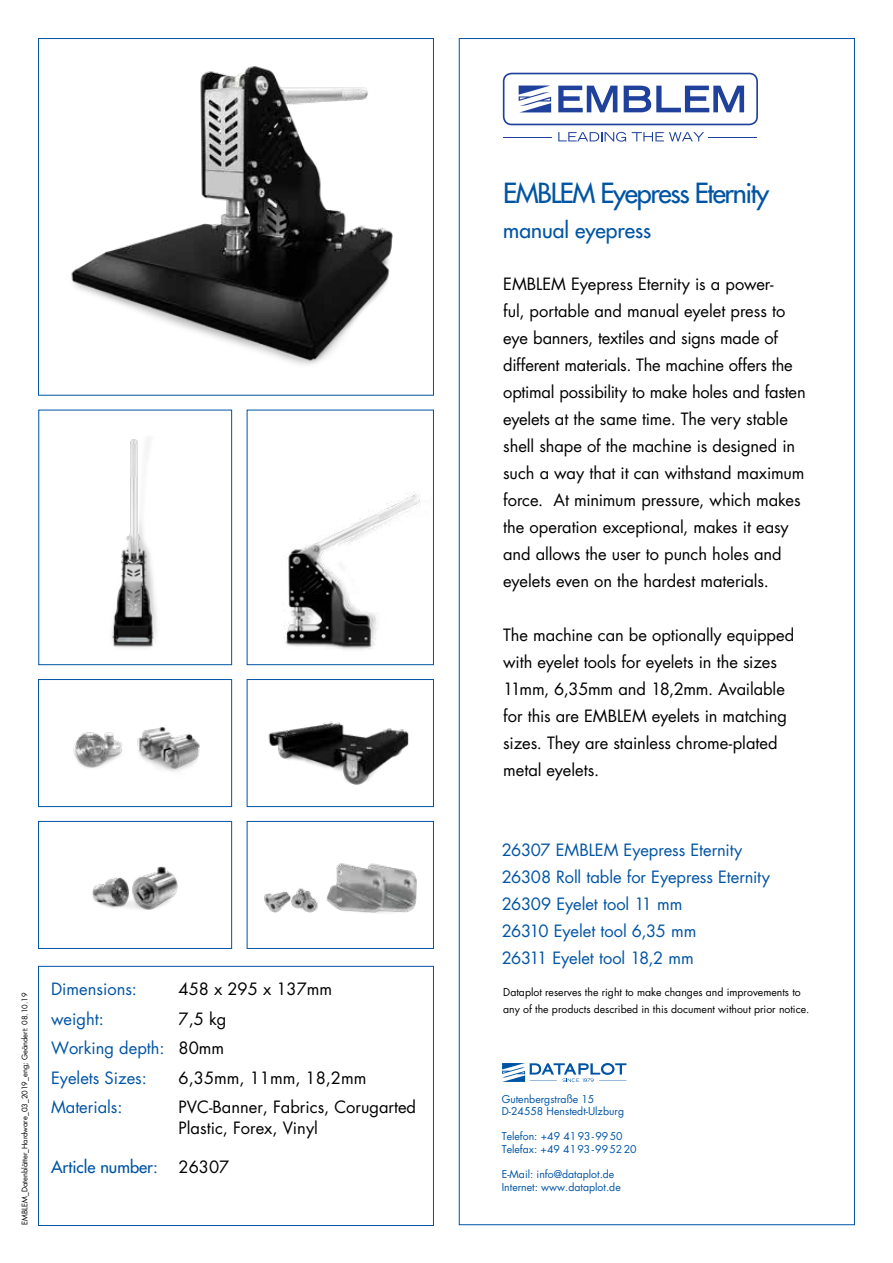
<style>
.page{position:relative;width:893px;height:1263px;background:#fff}
.page>*{position:absolute;margin:0;border:0;box-sizing:border-box;transform-origin:0 0}
.t1{font:27px "Futura";letter-spacing:-.05em;color:#0054a4}
.t2{font:21px "Futura";color:#0054a4}
.t3{font:16.5px/27px "Futura";letter-spacing:-.005em;color:#000}
.t4{font:16.5px/27px "Futura";color:#0054a4}
.t5{font:16.5px "Futura";color:#0054a4}
.t6{font:10.5px/12.6px "Futura";color:#0054a4}
.t7{font:10.5px/16.5px "Futura";color:#000}
.t8{font:7.5px "Futura";color:#000}
.s1{color:#000}
</style>
<div class="page">
<svg style="left:502px;top:1063px;width:124px;height:19px"></svg>
<img style="left:268px;top:721px;width:141px;height:64px">
<div style="left:247px;top:679px;width:187px;height:128px;border:1px solid #0054a4"></div>
<img style="left:264px;top:863px;width:153px;height:50px">
<div style="left:247px;top:821px;width:187px;height:128px;border:1px solid #0054a4"></div>
<img style="left:73px;top:727px;width:127px;height:44px">
<div style="left:38px;top:679px;width:194px;height:128px;border:1px solid #0054a4"></div>
<img style="left:92px;top:866px;width:86px;height:44px">
<div style="left:38px;top:821px;width:194px;height:128px;border:1px solid #0054a4"></div>
<div style="left:38px;top:966px;width:396px;height:260px;border:1px solid #0054a4"></div>
<img style="left:112px;top:439px;width:44px;height:209px">
<div style="left:38px;top:410px;width:194px;height:255px;border:1px solid #0054a4"></div>
<img style="left:283px;top:491px;width:138px;height:159px">
<div style="left:247px;top:410px;width:187px;height:255px;border:1px solid #0054a4"></div>
<img style="left:71px;top:66px;width:322px;height:299px">
<div style="left:38px;top:38px;width:396px;height:357px;border:1px solid #0054a4"></div>
<div style="left:503px;top:73px;width:255px;height:52px;border:2px solid #20419b;border-radius:8px"></div>
<svg style="left:558px;top:132px;width:68px;height:10px"></svg>
<svg style="left:632px;top:132px;width:72px;height:9px"></svg>
<hr style="left:503px;top:137px;width:48px;height:1px;background:#20419b">
<hr style="left:709px;top:137px;width:48px;height:1px;background:#20419b">
<svg style="left:558px;top:86px;width:59px;height:26px"></svg>
<svg style="left:624px;top:86px;width:120px;height:26px"></svg>
<svg style="left:519px;top:86px;width:32px;height:26px"></svg>
<h1 class="t1" style="left:503px;top:175px;width:267px">EMBLEM Eyepress Eternity</h1>
<p class="t2" style="left:503px;top:216px;width:150px">manual eyepress</p>
<p class="t3" style="left:503px;top:270px;width:304px">EMBLEM Eyepress Eternity is a power-<br>ful, portable and manual eyelet press to eye banners, textiles and signs made of different materials. The machine offers the optimal possibility to make holes and fasten eyelets at the same time. The very stable shell shape of the machine is designed in such a way that it can withstand maximum force. At minimum pressure, which makes the operation exceptional, makes it easy and allows the user to punch holes and eyelets even on the hardest materials.</p>
<p class="t3" style="left:503px;top:621px;width:293px">The machine can be optionally equipped with eyelet tools for eyelets in the sizes 11mm, 6,35mm and 18,2mm. Available for this are EMBLEM eyelets in matching sizes. They are stainless chrome-plated metal eyelets.</p>
<p class="t4" style="left:502px;top:836px;width:270px">26307 EMBLEM Eyepress Eternity<br>26308 Roll table for Eyepress Eternity<br>26309 Eyelet tool 11 mm<br>26310 Eyelet tool 6,35 mm<br>26311 Eyelet tool 18,2 mm</p>
<p class="t4" style="left:51px;top:975px;width:88px">Dimensions:</p>
<p class="t3" style="left:179px;top:975px;width:155px">458 x 295 x 137mm</p>
<p class="t4" style="left:51px;top:1005px;width:54px">weight:</p>
<p class="t8" style="left:20px;top:1224px;width:234px;rotate:-90deg">EMBLEM_Datenblätter_Hardware_03_2019_eng; Geändert: 08.10.19</p>
<p class="t7" style="left:503px;top:984px;width:308px">Dataplot reserves the right to make changes and improvements to any of the products described in this document without prior notice.</p>
<p class="t4" style="left:51px;top:1003px;width:177px;line-height:29.5px;text-indent:128px"><span class="s1">7,5 kg<br></span>Working depth: <span class="s1">80mm<br></span>Eyelets Sizes:</p>
<p class="t3" style="left:179px;top:1064px;width:189px">6,35mm, 11mm, 18,2mm</p>
<p class="t6" style="left:502px;top:1092px;width:124px">Gutenbergstraße 15<br>D-24558 Henstedt-Ulzburg</p>
<p class="t6" style="left:502px;top:1130px;width:136px">Telefon: +49 4193-9950<br>Telefax: +49 4193-995220</p>
<p class="t6" style="left:502px;top:1168px;width:120px">E-Mail: info@dataplot.de<br>Internet: www.dataplot.de</p>
<p class="t4" style="left:51px;top:1093px;width:73px">Materials:</p>
<p class="t3" style="left:179px;top:1096px;width:239px;line-height:21px">PVC-Banner, Fabrics, Corugarted<br>Plastic, Forex, Vinyl</p>
<p class="t5" style="left:51px;top:1156px;width:108px">Article number:</p>
<p class="t3" style="left:179px;top:1153px;width:52px">26307</p>
</div>
